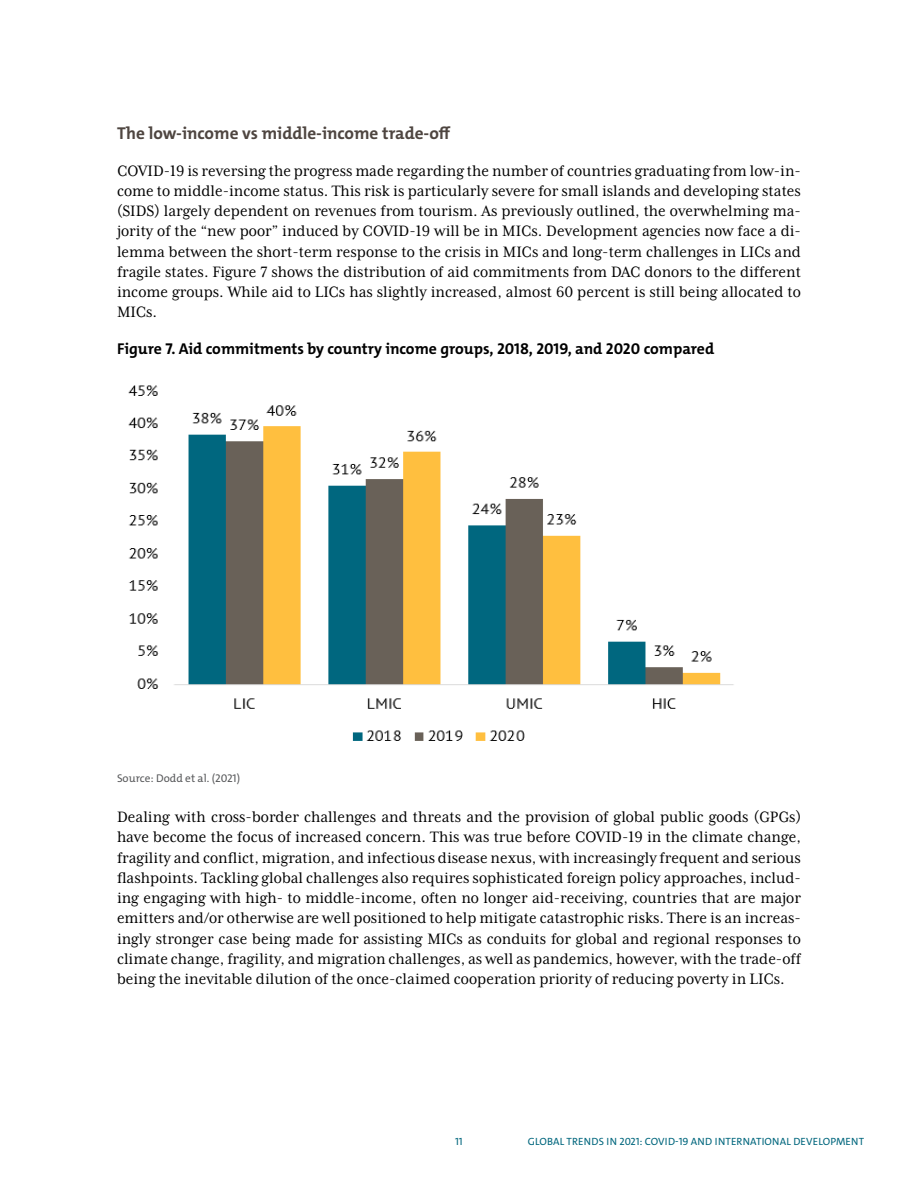
<style>
.page{position:relative;width:918px;height:1188px;background:#fff}
.page>*{position:absolute;margin:0;border:0;box-sizing:border-box;transform-origin:0 0}
.t1{font:17.25px/20.2px "Mrs Eaves XL Serif Nar OT";color:#000;text-align:justify}
.t2{font:700 17.25px "The Mix C4 s";color:#4e4540}
.t3{font:700 15.75px "The Mix C4 s";color:#000}
.t4{font:11.25px "The Mix C4 s";color:#5a5b5d}
.t5{font:10.5px "The Mix C4 s";letter-spacing:.02em;color:#00667d}
</style>
<div class="page">
<img style="left:128px;top:385px;width:606px;height:356px">
<p class="t2" style="left:117px;top:122px;width:335px">The low-income vs middle-income trade-off</p>
<p class="t1" style="left:117px;top:160px;width:686px">COVID-19 is reversing the progress made regarding the number of countries graduating from low-in&shy;come to middle-income status. This risk is particularly severe for small islands and developing states (SIDS) largely dependent on revenues from tourism. As previously outlined, the overwhelming ma&shy;jority of the “new poor” induced by COVID-19 will be in MICs. Development agencies now face a di&shy;lemma between the short-term response to the crisis in MICs and long-term challenges in LICs and fragile states. Figure 7 shows the distribution of aid commitments from DAC donors to the different income groups. While aid to LICs has slightly increased, almost 60 percent is still being allocated to MICs.</p>
<p class="t3" style="left:117px;top:339px;width:599px">Figure 7. Aid commitments by country income groups, 2018, 2019, and 2020 compared</p>
<p class="t4" style="left:117px;top:770px;width:125px">Source: Dodd et al. (2021)</p>
<p class="t1" style="left:117px;top:807px;width:686px">Dealing with cross-border challenges and threats and the provision of global public goods (GPGs) have become the focus of increased concern. This was true before COVID-19 in the climate change, fragility and conflict, migration, and infectious disease nexus, with increasingly frequent and serious flashpoints. Tackling global challenges also requires sophisticated foreign policy approaches, includ&shy;ing engaging with high- to middle-income, often no longer aid-receiving, countries that are major emitters and/or otherwise are well positioned to help mitigate catastrophic risks. There is an increas&shy;ingly stronger case being made for assisting MICs as conduits for global and regional responses to climate change, fragility, and migration challenges, as well as pandemics, however, with the trade-off being the inevitable dilution of the once-claimed cooperation priority of reducing poverty in LICs.</p>
<p class="t5" style="left:455px;top:1134px;width:9px">11</p>
<p class="t5" style="left:528px;top:1134px;width:338px">GLOBAL TRENDS IN 2021: COVID-19 AND INTERNATIONAL DEVELOPMENT</p>
</div>
